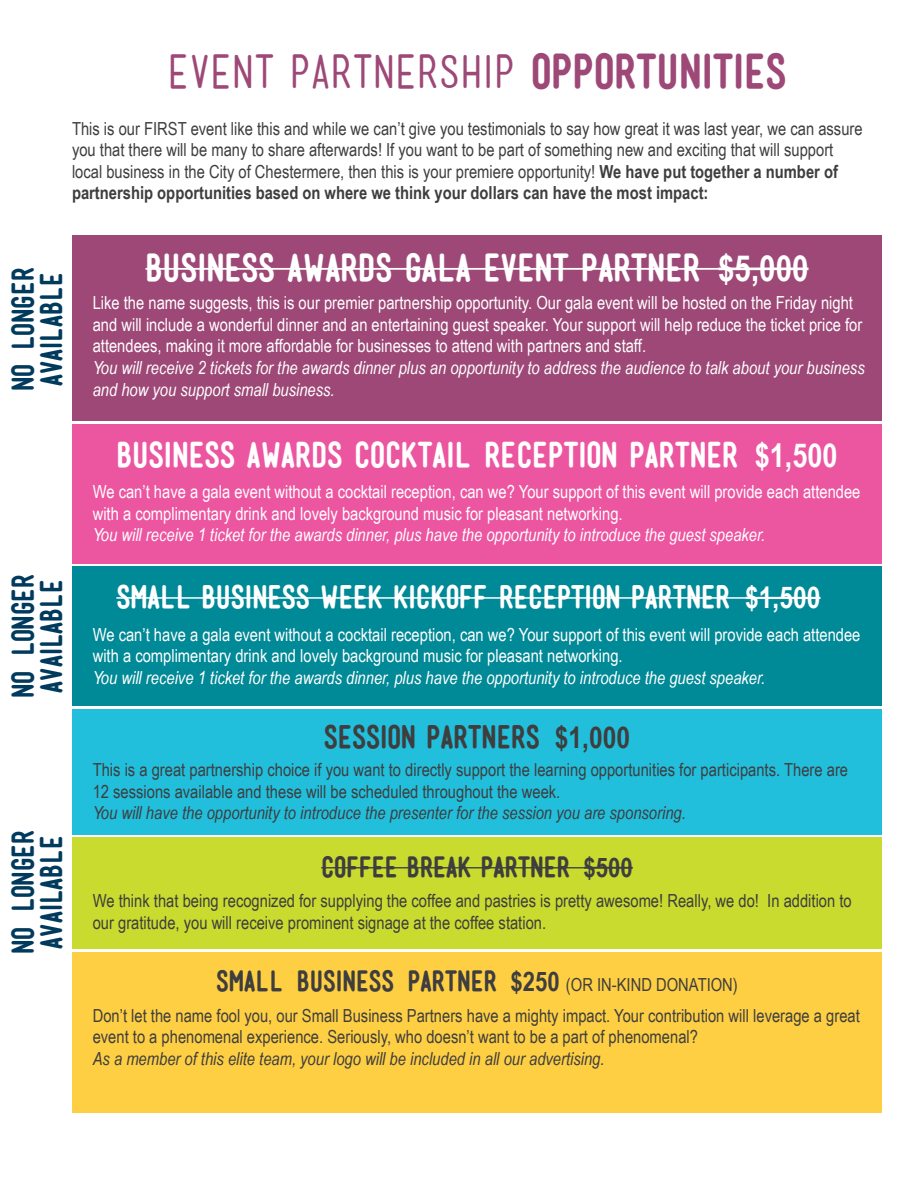
<style>
.page{position:relative;width:918px;height:1188px;background:#fff}
.page>*{position:absolute;margin:0;border:0;box-sizing:border-box;transform-origin:0 0}
.t1{font:45px "Mensch";color:#9d4877}
.t2{font:700 36px "Mensch";color:#fff}
.t3{font:700 33px "Mensch";color:#fff}
.t4{font:700 30px "Mensch";color:#fff}
.t5{font:700 30px "Mensch";color:#3e3e3f}
.t6{font:700 28.5px "Mensch";color:#003a5d}
.t7{font:700 27px "Mensch";color:#3e3e3f}
.t8{font:18px/21.6px "Arial Narrow";color:#3e3e3f}
.t9{font:18px/21.6px "Arial Narrow";color:#fff}
.t10{font:italic 18px/21.6px "Arial Narrow";color:#fff}
.t11{font:italic 18px "Arial Narrow";color:#3e3e3f}
.s1{font-weight:700}
.s2{font-family:"Arial Narrow"}
.s3{font-family:"Arial Narrow";font-weight:400;font-size:18px}
</style>
<div class="page">
<div style="left:72px;top:235px;width:810px;height:186px;background:#9d4877"></div>
<hr style="left:145px;top:268px;width:573px;height:2px;background:#fff">
<hr style="left:718px;top:268px;width:91px;height:2px;background:#fff">
<div style="left:72px;top:424px;width:810px;height:139px;background:#ec56a0"></div>
<div style="left:72px;top:566px;width:810px;height:140px;background:#008996"></div>
<hr style="left:116px;top:597px;width:629px;height:2px;background:#fff">
<hr style="left:745px;top:597px;width:76px;height:2px;background:#fff">
<div style="left:72px;top:709px;width:810px;height:125px;background:#22bfdc"></div>
<div style="left:72px;top:837px;width:810px;height:112px;background:#cadb2f"></div>
<hr style="left:321px;top:867px;width:263px;height:1px;background:#3e3e3f">
<hr style="left:584px;top:867px;width:49px;height:2px;background:#3e3e3f">
<div style="left:72px;top:952px;width:810px;height:160px;background:#ffcf43"></div>
<p class="t1" style="left:168px;top:51px;width:620px">EVENT PARTNERSHIP <span class="s1">OPPORTUNITIES</span></p>
<p class="t8" style="left:72px;top:117px;width:792px">This is our FIRST event like this and while we can’t give you testimonials to say how great it was last year, we can assure you that there will be many to share afterwards! If you want to be part of something new and exciting that will support local business in the City of Chestermere, then this is your premiere opportunity! <span class="s1">We have put together a number of partnership opportunities based on where we think your dollars can have the most impact:</span></p>
<p class="t6" style="left:10px;top:391px;width:125px;rotate:-90deg">NO LONGER</p>
<p class="t6" style="left:38px;top:386px;width:115px;rotate:-90deg">AVAILABLE</p>
<p class="t6" style="left:10px;top:698px;width:125px;rotate:-90deg">NO LONGER</p>
<p class="t6" style="left:38px;top:693px;width:115px;rotate:-90deg">AVAILABLE</p>
<p class="t6" style="left:10px;top:954px;width:125px;rotate:-90deg">NO LONGER</p>
<p class="t6" style="left:38px;top:949px;width:115px;rotate:-90deg">AVAILABLE</p>
<p class="t2" style="left:145px;top:251px;width:665px">BUSINESS AWARDS GALA EVENT PARTNER <span class="s2">$5,000</span></p>
<p class="t9" style="left:93px;top:291px;width:771px">Like the name suggests, this is our premier partnership opportunity. Our gala event will be hosted on the Friday night and will include a wonderful dinner and an entertaining guest speaker. Your support will help reduce the ticket price for attendees, making it more affordable for businesses to attend with partners and staff.</p>
<p class="t10" style="left:93px;top:357px;width:774px">You will receive 2 tickets for the awards dinner plus an opportunity to address the audience to talk about your business and how you support small business.</p>
<p class="t3" style="left:116px;top:440px;width:723px">BUSINESS AWARDS COCKTAIL RECEPTION PARTNER <span class="s2">$1,500</span></p>
<p class="t9" style="left:93px;top:480px;width:769px">We can’t have a gala event without a cocktail reception, can we? Your support of this event will provide each attendee with a complimentary drink and lovely background music for pleasant networking.</p>
<p class="t10" style="left:93px;top:524px;width:674px">You will receive 1 ticket for the awards dinner, plus have the opportunity to introduce the guest speaker.</p>
<p class="t4" style="left:116px;top:583px;width:706px">SMALL BUSINESS WEEK KICKOFF RECEPTION PARTNER <span class="s2">$1,500</span></p>
<p class="t9" style="left:93px;top:623px;width:769px">We can’t have a gala event without a cocktail reception, can we? Your support of this event will provide each attendee with a complimentary drink and lovely background music for pleasant networking.</p>
<p class="t10" style="left:93px;top:667px;width:674px">You will receive 1 ticket for the awards dinner, plus have the opportunity to introduce the guest speaker.</p>
<p class="t5" style="left:324px;top:723px;width:308px">SESSION PARTNERS <span class="s2">$1,000</span></p>
<p class="t8" style="left:93px;top:758px;width:757px">This is a great partnership choice if you want to directly support the learning opportunities for participants. There are<br>12 sessions available and these will be scheduled throughout the week.</p>
<p class="t11" style="left:93px;top:800px;width:595px">You will have the opportunity to introduce the presenter for the session you are sponsoring.</p>
<p class="t7" style="left:321px;top:854px;width:313px">COFFEE BREAK PARTNER <span class="s2">$500</span></p>
<p class="t8" style="left:93px;top:890px;width:761px">We think that being recognized for supplying the coffee and pastries is pretty awesome! Really, we do! In addition to our gratitude, you will receive prominent signage at the coffee station.</p>
<p class="t7" style="left:216px;top:969px;width:523px">SMALL BUSINESS PARTNER <span class="s2">$250</span> <span class="s3">(OR IN-KIND DONATION)</span></p>
<p class="t8" style="left:93px;top:1004px;width:769px">Don’t let the name fool you, our Small Business Partners have a mighty impact. Your contribution will leverage a great event to a phenomenal experience. Seriously, who doesn’t want to be a part of phenomenal?</p>
<p class="t11" style="left:93px;top:1046px;width:513px">As a member of this elite team, your logo will be included in all our advertising.</p>
</div>
